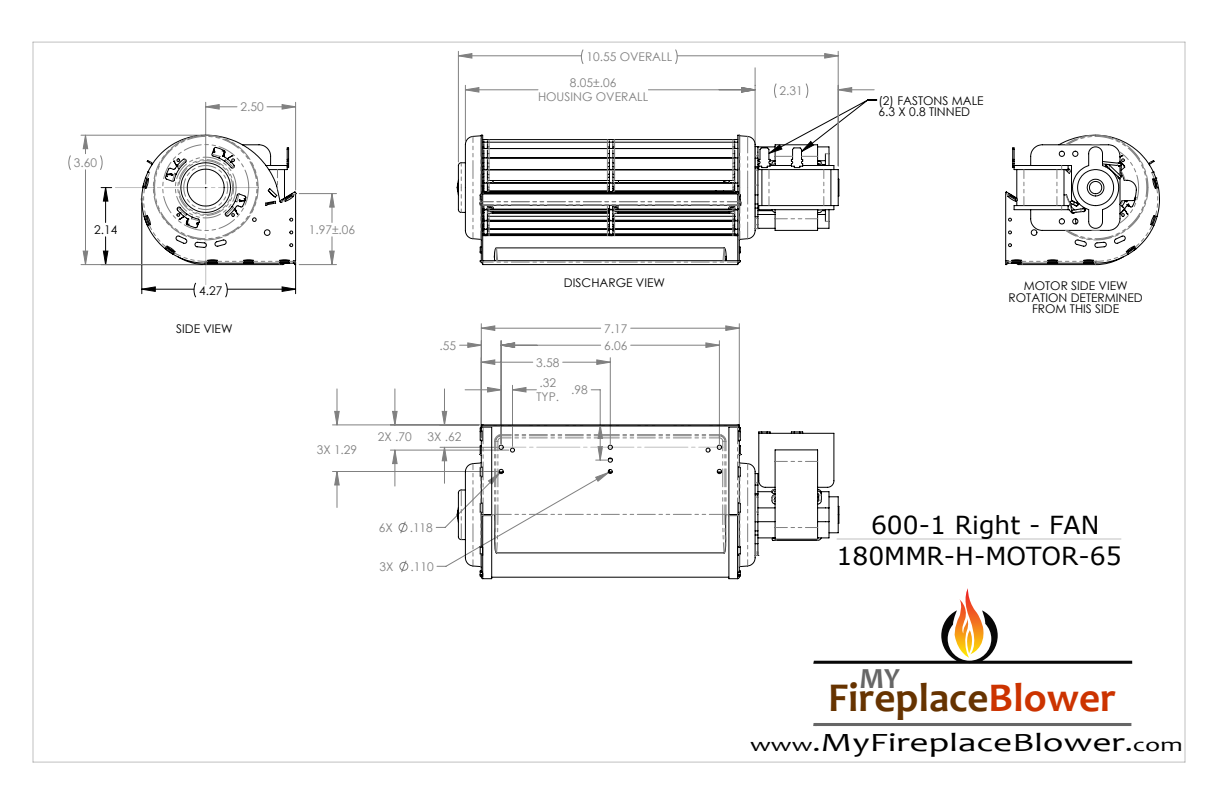
<style>
.page{position:relative;width:1224px;height:792px;background:#fff}
.page>*{position:absolute;margin:0;border:0;box-sizing:border-box;transform-origin:0 0}
.t1{font:700 41.1px "Candara";color:#630}
.t2{font:700 29.4px "Candara";color:#666}
.t3{font:26.5px "Candara";color:#000;scale:1.41 1}
.t4{font:24.8px/31px "Verdana";color:#000;text-align:center}
.t5{font:12px/26px "Century Gothic";color:#808080}
.t6{font:12px/11.8px "Century Gothic";color:#000}
.s1{color:#c30}
.s2{font-size:19.3px}
.s3{font-size:22.7px}
</style>
<div class="page">
<hr style="left:33px;top:42px;width:1152px;height:1px;background:#c0c0c0">
<hr style="left:33px;top:42px;width:1px;height:720px;background:#c0c0c0">
<hr style="left:33px;top:762px;width:1152px;height:1px;background:#c0c0c0">
<hr style="left:1185px;top:42px;width:1px;height:720px;background:#c0c0c0">
<svg style="left:399px;top:567px;width:9px;height:6px"></svg>
<svg style="left:83px;top:54px;width:769px;height:431px"></svg>
<svg style="left:456px;top:134px;width:384px;height:131px"></svg>
<svg style="left:775px;top:218px;width:43px;height:1px"></svg>
<svg style="left:768px;top:99px;width:109px;height:112px"></svg>
<svg style="left:755px;top:218px;width:3px;height:11px"></svg>
<svg style="left:461px;top:163px;width:1px;height:49px"></svg>
<svg style="left:747px;top:136px;width:1px;height:103px"></svg>
<svg style="left:473px;top:136px;width:1px;height:103px"></svg>
<svg style="left:480px;top:136px;width:261px;height:139px"></svg>
<svg style="left:1005px;top:134px;width:155px;height:131px"></svg>
<svg style="left:101px;top:134px;width:196px;height:164px"></svg>
<svg style="left:456px;top:424px;width:384px;height:156px"></svg>
<svg style="left:775px;top:527px;width:43px;height:1px"></svg>
<svg style="left:775px;top:461px;width:43px;height:1px"></svg>
<svg style="left:818px;top:494px;width:4px;height:7px"></svg>
<svg style="left:771px;top:489px;width:4px;height:12px"></svg>
<svg style="left:755px;top:552px;width:3px;height:4px"></svg>
<svg style="left:461px;top:490px;width:1px;height:50px"></svg>
<svg style="left:747px;top:464px;width:1px;height:102px"></svg>
<svg style="left:473px;top:464px;width:1px;height:102px"></svg>
<svg style="left:480px;top:425px;width:261px;height:142px"></svg>
<svg style="left:813px;top:723px;width:318px;height:3px"></svg>
<svg style="left:813px;top:588px;width:319px;height:76px"></svg>
<hr style="left:837px;top:539px;width:284px;height:1px;background:#c0c0c0">
<p class="t5" style="left:74px;top:150px;width:25px">3.60</p>
<p class="t6" style="left:94px;top:224px;width:25px">2.14</p>
<p class="t5" style="left:240px;top:94px;width:25px">2.50</p>
<p class="t6" style="left:199px;top:284px;width:25px">4.27</p>
<p class="t6" style="left:176px;top:323px;width:58px">SIDE VIEW</p>
<p class="t5" style="left:309px;top:217px;width:48px">1.97±.06</p>
<p class="t5" style="left:440px;top:332px;width:18px">.55</p>
<p class="t5" style="left:317px;top:437px;width:42px">3X 1.29</p>
<p class="t5" style="left:378px;top:423px;width:35px">2X .70</p>
<p class="t5" style="left:428px;top:423px;width:35px">3X .62</p>
<p class="t5" style="left:379px;top:514px;width:15px">6X</p>
<p class="t5" style="left:410px;top:514px;width:25px">.118</p>
<p class="t5" style="left:380px;top:553px;width:15px">3X</p>
<p class="t5" style="left:410px;top:553px;width:25px">.110</p>
<p class="t5" style="left:570px;top:44px;width:104px;text-indent:17px">10.55 OVERALL<br>8.05±.06</p>
<p class="t5" style="left:538px;top:84px;width:112px">HOUSING OVERALL</p>
<p class="t6" style="left:564px;top:276px;width:103px">DISCHARGE VIEW</p>
<p class="t5" style="left:536px;top:349px;width:25px">3.58</p>
<p class="t5" style="left:536px;top:375px;width:24px;line-height:14.3px">.32<br>TYP.</p>
<p class="t5" style="left:571px;top:377px;width:18px">.98</p>
<p class="t5" style="left:604px;top:320px;width:25px;line-height:17px">7.17<br>6.06</p>
<p class="t5" style="left:780px;top:78px;width:25px">2.31</p>
<p class="t6" style="left:879px;top:94px;width:107px">(2) FASTONS MALE<br>6.3 X 0.8 TINNED</p>
<p class="t6" style="left:1009px;top:279px;width:136px;text-align:center">MOTOR SIDE VIEW<br>ROTATION DETERMINED<br>FROM THIS SIDE</p>
<h3 class="t4" style="left:837px;top:509px;width:287px">600-1 Right - FAN<br>180MMR-H-MOTOR-65</h3>
<h2 class="t2" style="left:859px;top:660px;width:42px">MY</h2>
<h1 class="t1" style="left:828px;top:672px;width:289px">Fireplace<span class="s1">Blower</span></h1>
<h3 class="t3" style="left:750px;top:726px;width:308px"><span class="s2">www</span><span class="s3">.</span>MyFireplaceBlower<span class="s3">.</span><span class="s2">com</span></h3>
</div>
